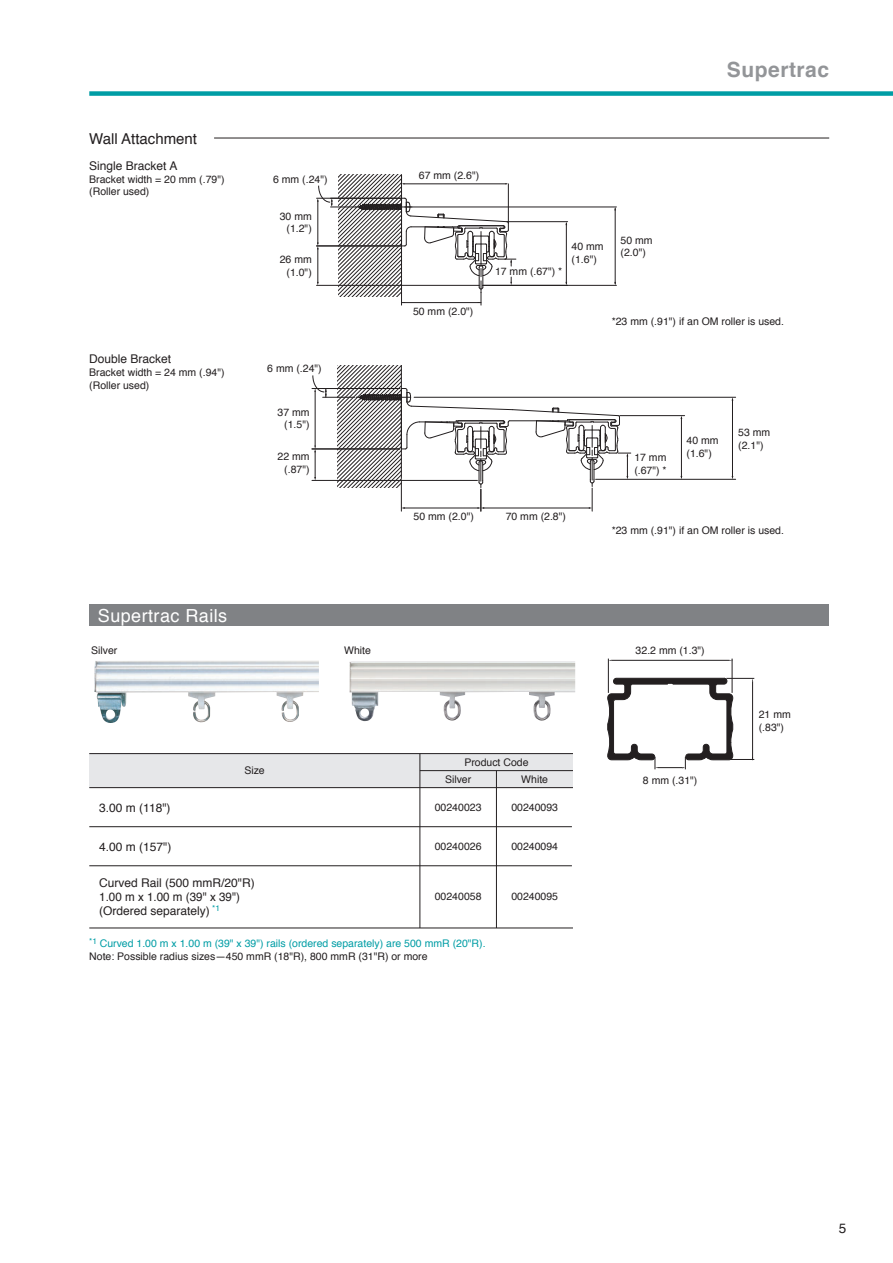
<style>
.page{position:relative;width:893px;height:1263px;background:#fff}
.page>*{position:absolute;margin:0;border:0;box-sizing:border-box;transform-origin:0 0}
.t1{font:700 21px "Helvetica";letter-spacing:.025em;color:#939598}
.t2{font:18px "Helvetica";letter-spacing:.025em;color:#fff}
.t3{font:15px "Helvetica";color:#231f20}
.t4{font:13.5px "Helvetica";color:#231f20}
.t5{font:12px/14px "Helvetica";color:#231f20}
.t6{font:10.5px/12.6px "Helvetica";color:#231f20}
.t7{font:10.5px/13.5px "Helvetica";color:#009da5}
.s1{color:#231f20}
</style>
<div class="page">
<div style="left:89px;top:91px;width:804px;height:5px;background:#009da5"></div>
<div style="left:89px;top:754px;width:484px;height:34px;background:#e6e7e9"></div>
<div style="left:89px;top:605px;width:740px;height:21px;background:#808285"></div>
<hr style="left:214px;top:138px;width:615px;height:1px;background:#231f20">
<hr style="left:89px;top:787px;width:484px;height:1px;background:#231f20">
<hr style="left:89px;top:753px;width:484px;height:1px;background:#231f20">
<hr style="left:89px;top:826px;width:483px;height:1px;background:#231f20">
<hr style="left:89px;top:865px;width:483px;height:1px;background:#231f20">
<hr style="left:89px;top:927px;width:484px;height:1px;background:#231f20">
<hr style="left:420px;top:754px;width:1px;height:174px;background:#231f20">
<hr style="left:496px;top:771px;width:1px;height:157px;background:#231f20">
<hr style="left:611px;top:660px;width:118px;height:1px;background:#231f20">
<hr style="left:732px;top:659px;width:1px;height:34px;background:#231f20">
<hr style="left:608px;top:659px;width:1px;height:34px;background:#231f20">
<svg style="left:608px;top:678px;width:146px;height:91px"></svg>
<hr style="left:732px;top:400px;width:1px;height:76px;background:#231f20">
<hr style="left:414px;top:397px;width:322px;height:1px;background:#231f20">
<hr style="left:596px;top:479px;width:140px;height:1px;background:#231f20">
<hr style="left:681px;top:418px;width:1px;height:59px;background:#231f20">
<hr style="left:620px;top:415px;width:65px;height:1px;background:#231f20">
<hr style="left:312px;top:480px;width:165px;height:1px;background:#231f20">
<hr style="left:315px;top:392px;width:1px;height:54px;background:#231f20">
<hr style="left:312px;top:449px;width:88px;height:1px;background:#231f20">
<svg style="left:314px;top:446px;width:2px;height:34px"></svg>
<hr style="left:323px;top:388px;width:77px;height:1px;background:#231f20">
<hr style="left:323px;top:397px;width:31px;height:1px;background:#231f20">
<svg style="left:338px;top:365px;width:293px;height:146px"></svg>
<svg style="left:312px;top:375px;width:15px;height:22px"></svg>
<hr style="left:615px;top:209px;width:1px;height:75px;background:#231f20">
<hr style="left:412px;top:207px;width:204px;height:1px;background:#231f20">
<hr style="left:483px;top:285px;width:133px;height:1px;background:#231f20">
<hr style="left:566px;top:223px;width:1px;height:61px;background:#231f20">
<hr style="left:507px;top:221px;width:61px;height:1px;background:#231f20">
<svg style="left:317px;top:175px;width:199px;height:130px"></svg>
<hr style="left:420px;top:770px;width:153px;height:1px;background:#231f20">
<img style="left:349px;top:661px;width:226px;height:60px">
<img style="left:94px;top:661px;width:225px;height:62px">
<h3 class="t3" style="left:89px;top:127px;width:109px">Wall Attachment</h3>
<p class="t5" style="left:89px;top:159px;width:90px">Single Bracket A</p>
<p class="t6" style="left:89px;top:173px;width:137px">Bracket width = 20 mm (.79") (Roller used)</p>
<p class="t5" style="left:89px;top:353px;width:84px">Double Bracket</p>
<p class="t6" style="left:89px;top:366px;width:137px">Bracket width = 24 mm (.94") (Roller used)</p>
<h1 class="t1" style="left:727px;top:52px;width:104px">Supertrac</h1>
<p class="t6" style="left:273px;top:173px;width:56px">6 mm (.24")</p>
<p class="t6" style="left:419px;top:170px;width:62px">67 mm (2.6")</p>
<p class="t6" style="left:280px;top:210px;width:34px;text-align:right">30 mm (1.2")</p>
<p class="t6" style="left:280px;top:253px;width:34px;text-align:right">26 mm (1.0")</p>
<p class="t6" style="left:267px;top:363px;width:56px">6 mm (.24")</p>
<p class="t6" style="left:277px;top:406px;width:34px;text-align:right">37 mm (1.5")</p>
<p class="t6" style="left:277px;top:451px;width:34px;text-align:right">22 mm (.87")</p>
<p class="t6" style="left:413px;top:305px;width:62px">50 mm (2.0")</p>
<p class="t6" style="left:414px;top:510px;width:62px">50 mm (2.0")</p>
<p class="t6" style="left:495px;top:265px;width:69px">17 mm (.67") *</p>
<p class="t6" style="left:572px;top:240px;width:34px">40 mm (1.6")</p>
<p class="t6" style="left:621px;top:234px;width:34px">50 mm (2.0")</p>
<p class="t6" style="left:612px;top:315px;width:174px">*23 mm (.91") if an OM roller is used.</p>
<p class="t6" style="left:506px;top:510px;width:62px">70 mm (2.8")</p>
<p class="t6" style="left:634px;top:451px;width:34px">17 mm (.67") *</p>
<p class="t6" style="left:686px;top:434px;width:34px">40 mm (1.6")</p>
<p class="t6" style="left:738px;top:426px;width:34px">53 mm (2.1")</p>
<p class="t6" style="left:612px;top:524px;width:174px">*23 mm (.91") if an OM roller is used.</p>
<h2 class="t2" style="left:98px;top:601px;width:131px">Supertrac Rails</h2>
<p class="t6" style="left:91px;top:644px;width:28px">Silver</p>
<p class="t6" style="left:344px;top:644px;width:28px">White</p>
<p class="t6" style="left:244px;top:764px;width:22px">Size</p>
<p class="t6" style="left:521px;top:754px;width:28px;line-height:17.2px;text-indent:-57px">Product Code<br>White</p>
<p class="t6" style="left:445px;top:773px;width:28px">Silver</p>
<p class="t6" style="left:435px;top:801px;width:48px">00240023</p>
<p class="t6" style="left:435px;top:840px;width:48px">00240026</p>
<p class="t5" style="left:99px;top:801px;width:73px">3.00 m (118")</p>
<p class="t5" style="left:99px;top:840px;width:74px">4.00 m (157")</p>
<p class="t5" style="left:99px;top:876px;width:157px">Curved Rail (500 mmR/20"R)<br>1.00 m x 1.00 m (39" x 39") (Ordered separately) <sup>*1</sup></p>
<p class="t6" style="left:511px;top:801px;width:48px">00240093</p>
<p class="t6" style="left:511px;top:840px;width:48px">00240094</p>
<p class="t6" style="left:435px;top:890px;width:48px">00240058</p>
<p class="t6" style="left:511px;top:890px;width:48px">00240095</p>
<p class="t7" style="left:89px;top:936px;width:398px"><sup>*1</sup> Curved 1.00 m x 1.00 m (39" x 39") rails (ordered separately) are 500 mmR (20"R).<br><span class="s1">Note: Possible radius sizes—450 mmR (18"R), 800 mmR (31"R) or more</span></p>
<p class="t6" style="left:636px;top:645px;width:71px">32.2 mm (1.3")</p>
<p class="t6" style="left:643px;top:775px;width:56px">8 mm (.31")</p>
<p class="t6" style="left:759px;top:708px;width:34px">21 mm (.83")</p>
<p class="t4" style="left:839px;top:1218px;width:9px">5</p>
</div>
